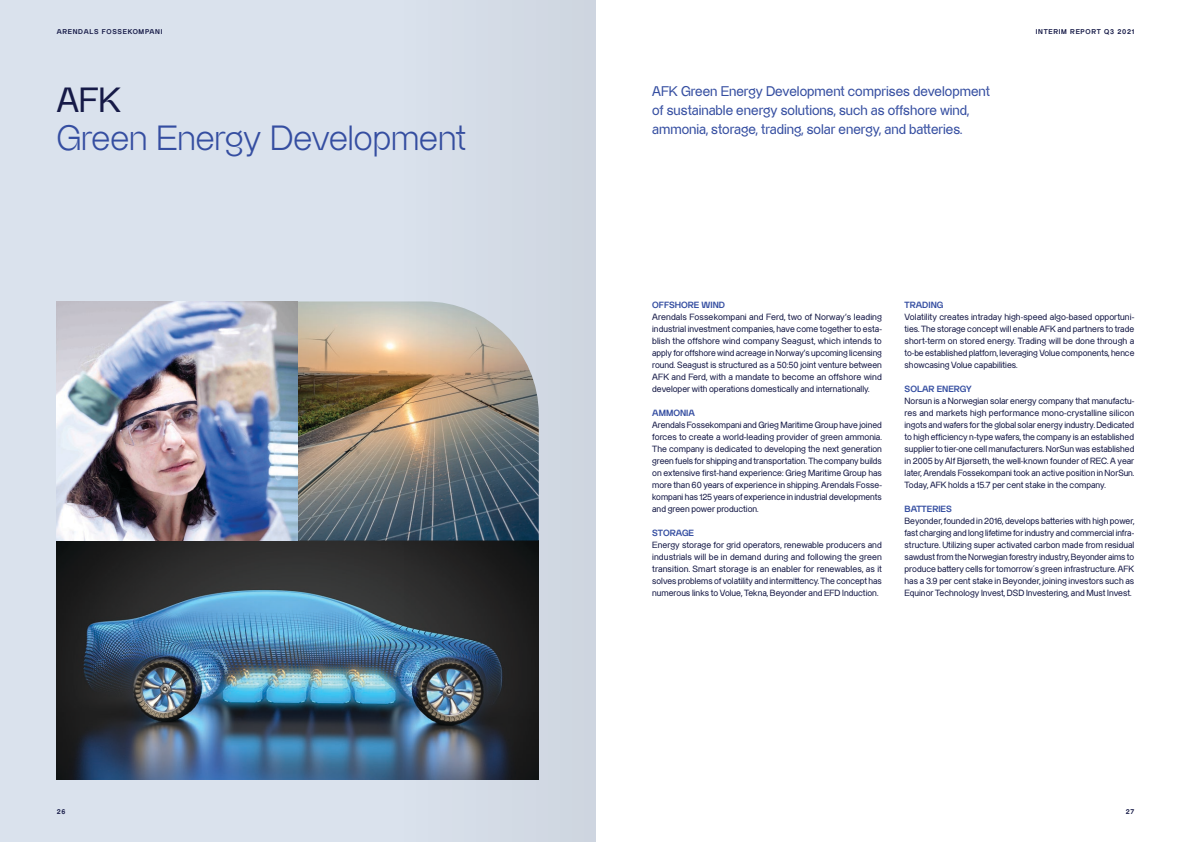
<style>
.page{position:relative;width:1191px;height:842px;background:#fff}
.page>*{position:absolute;margin:0;border:0;box-sizing:border-box;transform-origin:0 0}
.t1{font:300 35px "Almarena Display";color:#354ea1}
.t2{font:35px "Almarena Display";color:#161a47}
.t3{font:14px/19px "Almarena Display";color:#354ea1}
.t4{font:9px/12px "Almarena";color:#161a47;text-align:justify}
.t5{font:700 9px "Almarena";color:#354ea1}
.t6{font:700 7px "Almarena";letter-spacing:.1em;color:#161a47}
</style>
<div class="page">
<div style="left:0;top:0;width:595px;height:842px;background:#dae2ed"></div>
<img style="left:57px;top:301px;width:336px;height:479px">
<img style="left:393px;top:0;width:202px;height:842px">
<p class="t6" style="left:57px;top:27px;width:107px">ARENDALS FOSSEKOMPANI</p>
<p class="t6" style="left:1035px;top:27px;width:100px">INTERIM REPORT Q3 2021</p>
<h1 class="t2" style="left:57px;top:80px;width:66px">AFK</h1>
<h1 class="t1" style="left:57px;top:118px;width:411px">Green Energy Development</h1>
<h2 class="t3" style="left:652px;top:81px;width:339px">AFK Green Energy Development comprises development of sustainable energy solutions, such as offshore wind, ammonia, storage, trading, solar energy, and batteries.</h2>
<p class="t5" style="left:652px;top:300px;width:74px">OFFSHORE WIND</p>
<p class="t4" style="left:652px;top:311px;width:231px">Arendals Fossekompani and Ferd, two of Norway’s leading industrial investment companies, have come together to esta&shy;blish the offshore wind company Seagust, which intends to apply for offshore wind acreage in Norway’s upcoming licensing round. Seagust is structured as a 50:50 joint venture between AFK and Ferd, with a mandate to become an offshore wind developer with operations domestically and internationally.</p>
<p class="t5" style="left:652px;top:408px;width:44px">AMMONIA</p>
<p class="t4" style="left:652px;top:419px;width:231px">Arendals Fossekompani and Grieg Maritime Group have joined forces to create a world-leading provider of green ammonia.<br>The company is dedicated to developing the next generation green fuels for shipping and transportation. The company builds on extensive first-hand experience: Grieg Maritime Group has more than 60 years of experience in shipping. Arendals Fosse&shy;kompani has 125 years of experience in industrial developments and green power production.</p>
<p class="t5" style="left:652px;top:528px;width:43px">STORAGE</p>
<p class="t4" style="left:652px;top:539px;width:231px">Energy storage for grid operators, renewable producers and industrials will be in demand during and following the green transition. Smart storage is an enabler for renewables, as it solves problems of volatility and intermittency. The concept has numerous links to Volue, Tekna, Beyonder and EFD Induction.</p>
<p class="t5" style="left:904px;top:300px;width:40px">TRADING</p>
<p class="t4" style="left:904px;top:311px;width:231px">Volatility creates intraday high-speed algo-based opportuni&shy;ties. The storage concept will enable AFK and partners to trade short-term on stored energy. Trading will be done through a to-be established platforn, leveraging Volue components, hence showcasing Volue capabilities.</p>
<p class="t5" style="left:904px;top:384px;width:69px">SOLAR ENERGY</p>
<p class="t4" style="left:904px;top:395px;width:231px">Norsun is a Norwegian solar energy company that manufactu&shy;res and markets high performance mono-crystalline silicon ingots and wafers for the global solar energy industry. Dedicated to high efficiency n-type wafers, the company is an established supplier to tier-one cell manufacturers. NorSun was established in 2005 by Alf Bjørseth, the well-known founder of REC. A year later, Arendals Fossekompani took an active position in NorSun.<br>Today, AFK holds a 15.7 per cent stake in the company.</p>
<p class="t5" style="left:904px;top:504px;width:49px">BATTERIES</p>
<p class="t4" style="left:904px;top:515px;width:231px">Beyonder, founded in 2016, develops batteries with high power, fast charging and long lifetime for industry and commercial infra&shy;structure. Utilizing super activated carbon made from residual sawdust from the Norwegian forestry industry, Beyonder aims to produce battery cells for tomorrow´s green infrastructure. AFK has a 3.9 per cent stake in Beyonder, joining investors such as Equinor Technology Invest, DSD Investering, and Must Invest.</p>
<p class="t6" style="left:57px;top:807px;width:10px">26</p>
<p class="t6" style="left:1125px;top:807px;width:10px">27</p>
</div>
